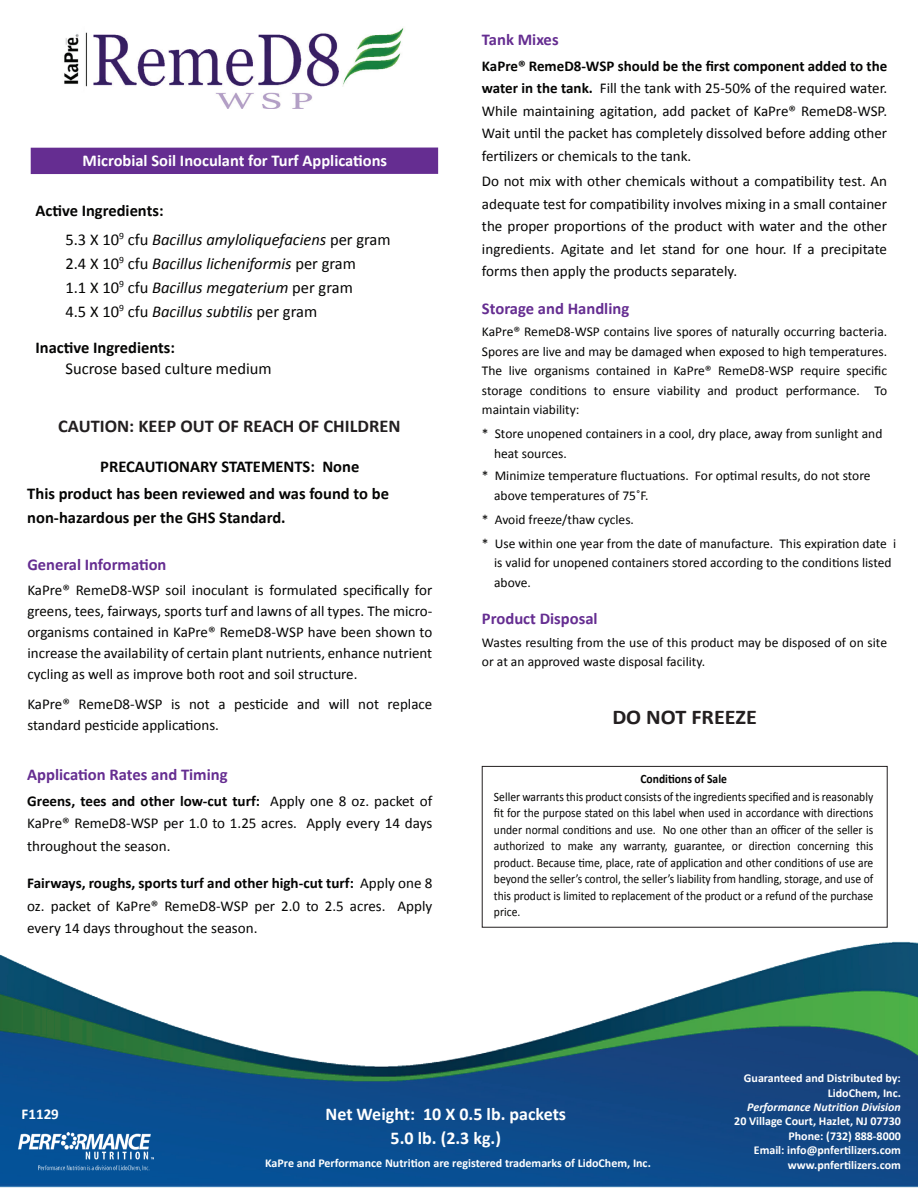
<style>
.page{position:relative;width:918px;height:1188px;background:#fff}
.page>*{position:absolute;margin:0;border:0;box-sizing:border-box;transform-origin:0 0}
.t1{font:700 21px "Calibri";color:#231f20;scale:1.06 1}
.t2{font:700 18px/24px "Calibri";color:#fff;text-align:center}
.t3{font:700 18px "Calibri";color:#231f20}
.t4{font:italic 16.5px/24px "Calibri";color:#050504}
.t5{font:700 16.5px/27px "Calibri";color:#050504}
.t6{font:700 16.5px "Calibri";color:#652d91}
.t7{font:700 16.5px "Calibri";color:#fff}
.t8{font:16.5px "Calibri";color:#050504}
.t9{font:15px/22.5px "Calibri";color:#050504;text-align:justify}
.t10{font:700 15px "Calibri";color:#fff}
.t11{font:13.5px/19.5px "Calibri";color:#050504}
.t12{font:12.75px/16.5px "Calibri";color:#050504;text-align:justify;scale:.91 1}
.t13{font:700 12.75px "Calibri";color:#050504;scale:.91 1}
.t14{font:700 12px/14.4px "Calibri";color:#fff;text-align:right}
.t15{font:italic 700 12px "Calibri";color:#fff}
.s1{font-weight:700;font-style:normal}
.s2{font-style:normal}
.s3{font-weight:700}
</style>
<div class="page">
<img style="left:0;top:894px;width:918px;height:294px">
<div style="left:482px;top:766px;width:405px;height:161px;border:1px solid #231f20"></div>
<img style="left:19px;top:1133px;width:135px;height:37px">
<img style="left:64px;top:28px;width:340px;height:81px">
<div style="left:31px;top:148px;width:407px;height:26px;background:#652d91"></div>
<p class="t7" style="left:83px;top:150px;width:306px">Microbial Soil Inoculant for Turf Applications</p>
<p class="t4" style="left:65px;top:196px;width:327px;line-height:28.5px;text-indent:-30px"><span class="s1">Active Ingredients:<br></span><span class="s2">5.3 X 10</span><sup>9</sup> <span class="s2">cfu</span> Bacillus amyloliquefaciens <span class="s2">per gram</span></p>
<p class="t4" style="left:65px;top:251px;width:292px"><span class="s2">2.4 X 10</span><sup>9</sup> <span class="s2">cfu</span> Bacillus licheniformis <span class="s2">per gram<br>1.1 X 10</span><sup>9</sup> <span class="s2">cfu</span> Bacillus megaterium <span class="s2">per gram<br>4.5 X 10</span><sup>9</sup> <span class="s2">cfu</span> Bacillus subtilis <span class="s2">per gram</span></p>
<p class="t5" style="left:35px;top:334px;width:141px">Inactive Ingredients:</p>
<p class="t8" style="left:65px;top:358px;width:208px">Sucrose based culture medium</p>
<p class="t3" style="left:58px;top:415px;width:344px">CAUTION: KEEP OUT OF REACH OF CHILDREN</p>
<p class="t5" style="left:27px;top:453px;width:363px;text-indent:73px">PRECAUTIONARY STATEMENTS: None<br>This product has been reviewed and was found to be</p>
<p class="t5" style="left:27px;top:504px;width:260px">non-hazardous per the GHS Standard.</p>
<p class="t6" style="left:27px;top:554px;width:140px">General Information</p>
<p class="t9" style="left:27px;top:580px;width:406px;line-height:21px">KaPre® RemeD8-WSP soil inoculant is formulated specifically for greens, tees, fairways, sports turf and lawns of all types. The micro&shy;organisms contained in KaPre® RemeD8-WSP have been shown to increase the availability of certain plant nutrients, enhance nutrient cycling as well as improve both root and soil structure.</p>
<p class="t9" style="left:27px;top:694px;width:406px;line-height:21px">KaPre® RemeD8-WSP is not a pesticide and will not replace standard pesticide applications.</p>
<p class="t6" style="left:27px;top:764px;width:202px">Application Rates and Timing</p>
<p class="t9" style="left:27px;top:789px;width:407px"><span class="s3">Greens, tees and other low-cut turf:</span> Apply one 8 oz. packet of KaPre® RemeD8-WSP per 1.0 to 1.25 acres. Apply every 14 days throughout the season.</p>
<p class="t9" style="left:27px;top:872px;width:407px"><span class="s3">Fairways, roughs, sports turf and other high-cut turf:</span> Apply one 8 oz. packet of KaPre® RemeD8-WSP per 2.0 to 2.5 acres. Apply every 14 days throughout the season.</p>
<p class="t6" style="left:482px;top:29px;width:78px">Tank Mixes</p>
<p class="t9" style="left:482px;top:55px;width:407px"><span class="s3">KaPre® RemeD8-WSP should be the first component added to the water in the tank.</span> Fill the tank with 25-50% of the required water.<br>While maintaining agitation, add packet of KaPre® RemeD8-WSP.<br>Wait until the packet has completely dissolved before adding other fertilizers or chemicals to the tank.</p>
<p class="t9" style="left:482px;top:170px;width:407px">Do not mix with other chemicals without a compatibility test. An adequate test for compatibility involves mixing in a small container the proper proportions of the product with water and the other ingredients. Agitate and let stand for one hour. If a precipitate forms then apply the products separately.</p>
<p class="t6" style="left:482px;top:298px;width:149px">Storage and Handling</p>
<p class="t11" style="left:482px;top:322px;width:407px;text-align:justify">KaPre® RemeD8-WSP contains live spores of naturally occurring bacteria.<br>Spores are live and may be damaged when exposed to high temperatures.<br>The live organisms contained in KaPre® RemeD8-WSP require specific storage conditions to ensure viability and product performance. To maintain viability:</p>
<p class="t11" style="left:494px;top:424px;width:390px;text-indent:-12px">* Store unopened containers in a cool, dry place, away from sunlight and heat sources.</p>
<p class="t11" style="left:494px;top:466px;width:378px;text-indent:-12px">* Minimize temperature fluctuations. For optimal results, do not store above temperatures of 75˚F.</p>
<p class="t11" style="left:482px;top:507px;width:416px;line-height:24px">* Avoid freeze/thaw cycles.<br>* Use within one year from the date of manufacture. This expiration date i</p>
<p class="t11" style="left:494px;top:553px;width:399px">is valid for unopened containers stored according to the conditions listed above.</p>
<p class="t6" style="left:482px;top:608px;width:117px">Product Disposal</p>
<p class="t11" style="left:482px;top:633px;width:407px">Wastes resulting from the use of this product may be disposed of on site or at an approved waste disposal facility.</p>
<h1 class="t1" style="left:612px;top:704px;width:138px">DO NOT FREEZE</h1>
<p class="t13" style="left:640px;top:770px;width:97px">Conditions of Sale</p>
<p class="t12" style="left:494px;top:788px;width:418px">Seller warrants this product consists of the ingredients specified and is reasonably fit for the purpose stated on this label when used in accordance with directions under normal conditions and use. No one other than an officer of the seller is authorized to make any warranty, guarantee, or direction concerning this product. Because time, place, rate of application and other conditions of use are beyond the seller’s control, the seller’s liability from handling, storage, and use of this product is limited to replacement of the product or a refund of the purchase price.</p>
<p class="t10" style="left:22px;top:1104px;width:39px">F1129</p>
<p class="t2" style="left:326px;top:1102px;width:242px">Net Weight: 10 X 0.5 lb. packets<br>5.0 lb. (2.3 kg.)</p>
<p class="t14" style="left:744px;top:1071px;width:159px">Guaranteed and Distributed by:<br>LidoChem, Inc.</p>
<p class="t15" style="left:747px;top:1099px;width:155px">Performance Nutrition Division</p>
<p class="t14" style="left:734px;top:1114px;width:168px">20 Village Court, Hazlet, NJ 07730<br>Phone: (732) 888-8000<br>Email: info@pnfertilizers.com</p>
<p class="t14" style="left:265px;top:1156px;width:387px">KaPre and Performance Nutrition are registered trademarks of LidoChem, Inc.</p>
<p class="t14" style="left:788px;top:1157px;width:114px">www.pnfertilizers.com</p>
</div>
